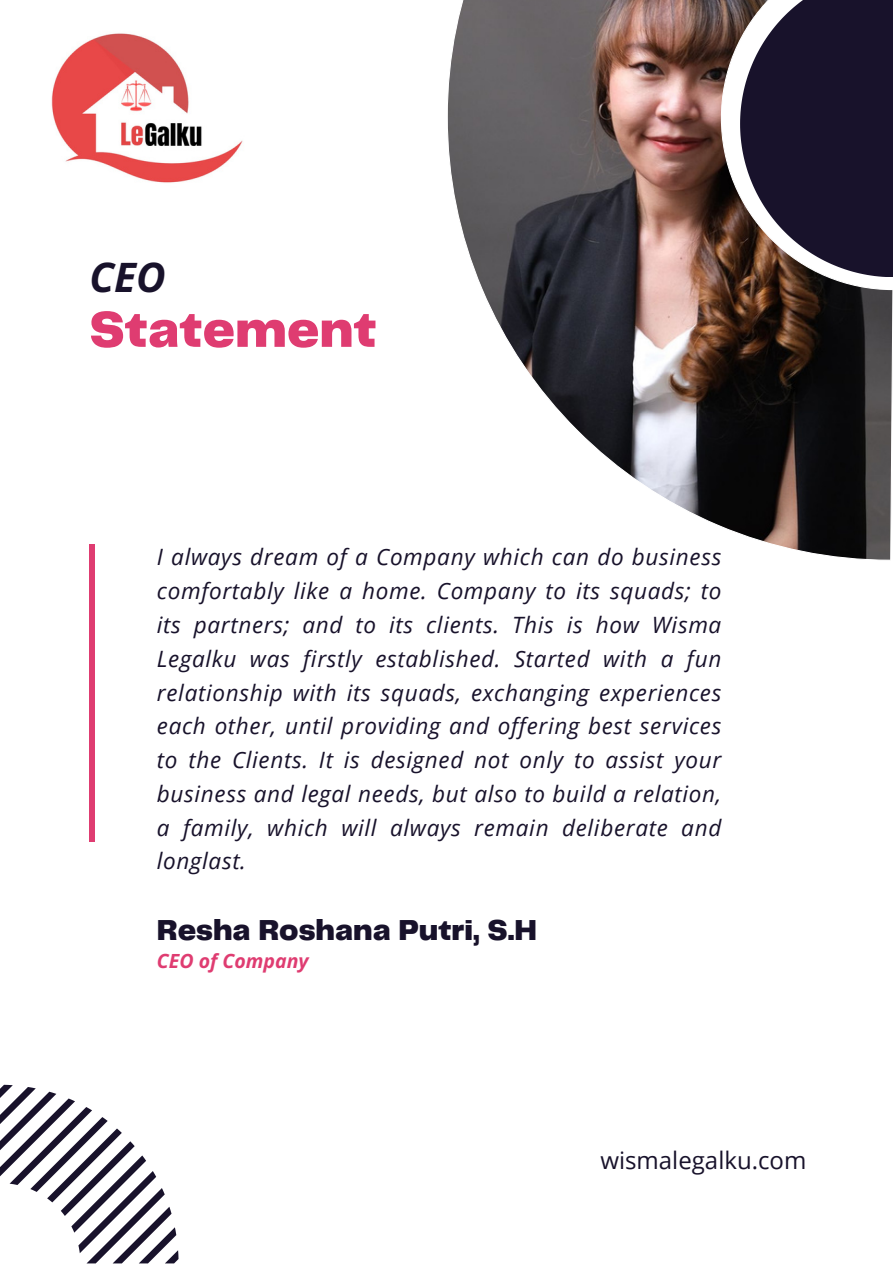
<style>
.page{position:relative;width:893px;height:1264px;background:#fff}
.page>*{position:absolute;margin:0;border:0;box-sizing:border-box;transform-origin:0 0}
.t1{font:900 52.5px "Telegraf";color:#df3c71}
.t2{font:italic 700 40.5px "Open Sans";color:#18122b}
.t3{font:900 30px "Telegraf";color:#18122b}
.t4{font:24px "Open Sans";color:#18122b}
.t5{font:italic 22.5px/33.8px "Open Sans";letter-spacing:.03em;color:#18122b;text-align:justify}
.t6{font:italic 700 19.5px "Open Sans";color:#df3c71}
</style>
<div class="page">
<img style="left:447px;top:0;width:445px;height:560px">
<div style="left:89px;top:544px;width:6px;height:297px;background:#df3c71"></div>
<svg style="left:740px;top:0;width:152px;height:277px"></svg>
<svg style="left:0;top:1084px;width:178px;height:179px"></svg>
<img style="left:51px;top:33px;width:192px;height:150px">
<p class="t2" style="left:89px;top:249px;width:78px">CEO</p>
<h2 class="t1" style="left:89px;top:307px;width:289px">Statement</h2>
<h1 class="t5" style="left:157px;top:540px;width:566px">I always dream of a Company which can do business comfortably like a home. Company to its squads; to its partners; and to its clients. This is how Wisma Legalku was firstly established. Started with a fun relationship with its squads, exchanging experiences each other, until providing and offering best services to the Clients. It is designed not only to assist your business and legal needs, but also to build a relation, a family, which will always remain deliberate and longlast.</h1>
<h4 class="t3" style="left:157px;top:917px;width:381px">Resha Roshana Putri, S.H</h4>
<h3 class="t6" style="left:157px;top:947px;width:153px">CEO of Company</h3>
<p class="t4" style="left:600px;top:1142px;width:207px">wismalegalku.com</p>
</div>
